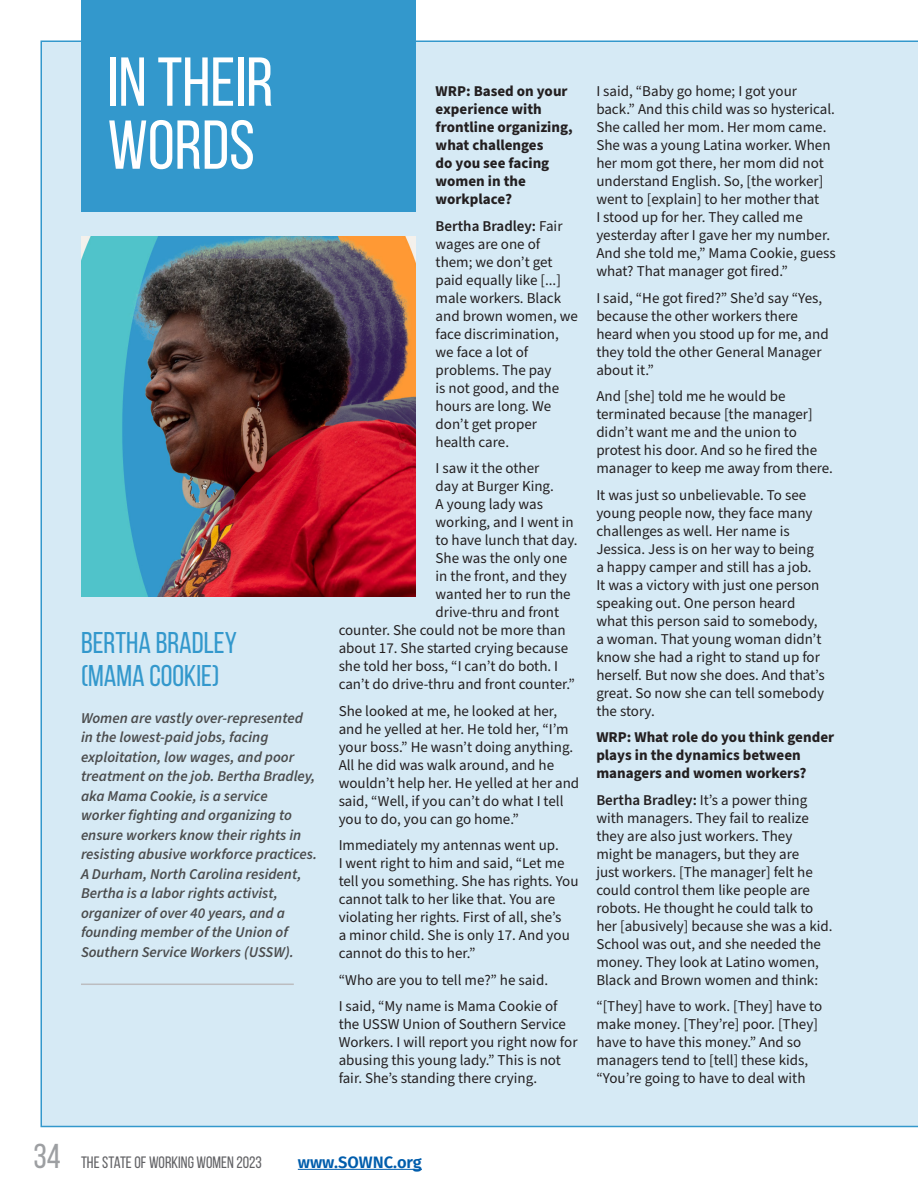
<style>
.page{position:relative;width:918px;height:1188px;background:#fff}
.page>*{position:absolute;margin:0;border:0;box-sizing:border-box;transform-origin:0 0}
._57_Header_white_Bebas_Neue{font:69px/63px "Bebas Neue";color:#fff}
.SECTION_-_blurb{font:30px/33px "Bebas Neue";color:#3398cc}
.t1{font:16.5px "Bebas Neue";color:#636366}
.t2{font:600 16.5px "Fira Sans";color:#015dac}
.INTERVIEWS_-_answers{font:15px/18px "Source Sans Pro";color:#231f20}
.INTERVIEWS_-_intro_PARA{font:italic 600 15px/19.5px "Source Sans Pro";color:#4b4c4d}
.INTERVIEWS_-_answers-2{font:700 15px/18px "Source Sans Pro";color:#231f20}
.s1{font-weight:600}
.s2{font-size:34.5px;color:#9d9fa2}
</style>
<div class="page">
<hr style="left:298px;top:1169px;width:124px;height:1px;background:#015dac">
<div style="left:40px;top:40px;width:878px;height:1087px;background:#d6eaf5"></div>
<hr style="left:81px;top:984px;width:213px;height:1px;background:#bcbdc0">
<div style="left:81px;top:0;width:334px;height:211px;background:#3398cc"></div>
<img style="left:81px;top:236px;width:334px;height:360px">
<p class="_57_Header_white_Bebas_Neue" style="left:108px;top:50px;width:167px">IN THEIR<br>WORDS</p>
<p class="SECTION_-_blurb" style="left:81px;top:626px;width:157px">BERTHA BRADLEY (MAMA COOKIE)</p>
<p class="INTERVIEWS_-_intro_PARA" style="left:81px;top:708px;width:238px">Women are vastly over-represented in the lowest-paid jobs, facing exploitation, low wages, and poor treatment on the job. Bertha Bradley, aka Mama Cookie, is a service<br>worker fighting and organizing to ensure workers know their rights in resisting abusive workforce practices.<br>A Durham, North Carolina resident, Bertha is a labor rights activist, organizer of over 40 years, and a founding member of the Union of Southern Service Workers (USSW).</p>
<p class="INTERVIEWS_-_answers-2" style="left:436px;top:83px;width:139px">WRP: Based on your experience with frontline organizing, what challenges<br>do you see facing women in the workplace?</p>
<p class="INTERVIEWS_-_answers" style="left:436px;top:217px;width:144px"><span class="s1">Bertha Bradley:</span> Fair wages are one of them; we don’t get paid equally like [...] male workers. Black and brown women, we face discrimination, we face a lot of problems. The pay<br>is not good, and the hours are long. We don’t get proper health care.</p>
<p class="INTERVIEWS_-_answers" style="left:436px;top:460px;width:105px">I saw it the other</p>
<p class="INTERVIEWS_-_answers" style="left:436px;top:478px;width:120px">day at Burger King.</p>
<p class="INTERVIEWS_-_answers" style="left:436px;top:496px;width:109px">A young lady was</p>
<p class="INTERVIEWS_-_answers" style="left:436px;top:514px;width:140px">working, and I went in</p>
<p class="INTERVIEWS_-_answers" style="left:436px;top:532px;width:144px">to have lunch that day.</p>
<p class="INTERVIEWS_-_answers" style="left:436px;top:550px;width:133px">She was the only one</p>
<p class="INTERVIEWS_-_answers" style="left:436px;top:568px;width:133px">in the front, and they</p>
<p class="INTERVIEWS_-_answers" style="left:436px;top:586px;width:137px">wanted her to run the</p>
<p class="INTERVIEWS_-_answers" style="left:436px;top:604px;width:125px">drive-thru and front</p>
<p class="INTERVIEWS_-_answers" style="left:339px;top:622px;width:229px">counter. She could not be more than</p>
<p class="INTERVIEWS_-_answers" style="left:339px;top:640px;width:231px">about 17. She started crying because</p>
<p class="INTERVIEWS_-_answers" style="left:339px;top:658px;width:221px">she told her boss, “I can’t do both. I</p>
<p class="INTERVIEWS_-_answers" style="left:339px;top:676px;width:238px">can’t do drive-thru and front counter.”</p>
<p class="INTERVIEWS_-_answers" style="left:339px;top:702px;width:242px">She looked at me, he looked at her, and he yelled at her. He told her, “I’m your boss.” He wasn’t doing anything.<br>All he did was walk around, and he wouldn’t help her. He yelled at her and said, “Well, if you can’t do what I tell you to do, you can go home.”</p>
<p class="INTERVIEWS_-_answers" style="left:339px;top:837px;width:241px">Immediately my antennas went up.<br>I went right to him and said, “Let me tell you something. She has rights. You cannot talk to her like that. You are violating her rights. First of all, she’s<br>a minor child. She is only 17. And you cannot do this to her.”</p>
<p class="INTERVIEWS_-_answers" style="left:339px;top:971px;width:211px">“Who are you to tell me?” he said.</p>
<p class="INTERVIEWS_-_answers" style="left:339px;top:998px;width:240px">I said, “My name is Mama Cookie of the USSW Union of Southern Service Workers. I will report you right now for abusing this young lady.” This is not fair. She’s standing there crying.</p>
<p class="INTERVIEWS_-_answers" style="left:596px;top:83px;width:241px">I said, “Baby go home; I got your back.” And this child was so hysterical.<br>She called her mom. Her mom came.<br>She was a young Latina worker. When her mom got there, her mom did not understand English. So, [the worker] went to [explain] to her mother that<br>I stood up for her. They called me yesterday after I gave her my number.<br>And she told me,” Mama Cookie, guess what? That manager got fired.”</p>
<p class="INTERVIEWS_-_answers" style="left:596px;top:289px;width:234px">I said, “He got fired?” She’d say “Yes, because the other workers there heard when you stood up for me, and they told the other General Manager about it.”</p>
<p class="INTERVIEWS_-_answers" style="left:596px;top:388px;width:238px">And [she] told me he would be terminated because [the manager] didn’t want me and the union to protest his door. And so he fired the manager to keep me away from there.</p>
<p class="INTERVIEWS_-_answers" style="left:596px;top:486px;width:230px">It was just so unbelievable. To see young people now, they face many challenges as well. Her name is<br>Jessica. Jess is on her way to being a happy camper and still has a job.<br>It was a victory with just one person speaking out. One person heard what this person said to somebody, a woman. That young woman didn’t know she had a right to stand up for herself. But now she does. And that’s great. So now she can tell somebody the story.</p>
<p class="INTERVIEWS_-_answers-2" style="left:596px;top:729px;width:239px">WRP: What role do you think gender plays in the dynamics between managers and women workers?</p>
<p class="INTERVIEWS_-_answers" style="left:596px;top:791px;width:238px"><span class="s1">Bertha Bradley:</span> It’s a power thing with managers. They fail to realize they are also just workers. They might be managers, but they are<br>just workers. [The manager] felt he could control them like people are robots. He thought he could talk to her [abusively] because she was a kid.<br>School was out, and she needed the money. They look at Latino women, Black and Brown women and think:</p>
<p class="INTERVIEWS_-_answers" style="left:596px;top:998px;width:227px">“[They] have to work. [They] have to make money. [They’re] poor. [They] have to have this money.” And so managers tend to [tell] these kids, “You’re going to have to deal with</p>
<p class="t1" style="left:34px;top:1153px;width:230px"><span class="s2">34</span> THE STATE OF WORKING WOMEN 2023</p>
<p class="t2" style="left:298px;top:1148px;width:126px">www.SOWNC.org</p>
</div>
